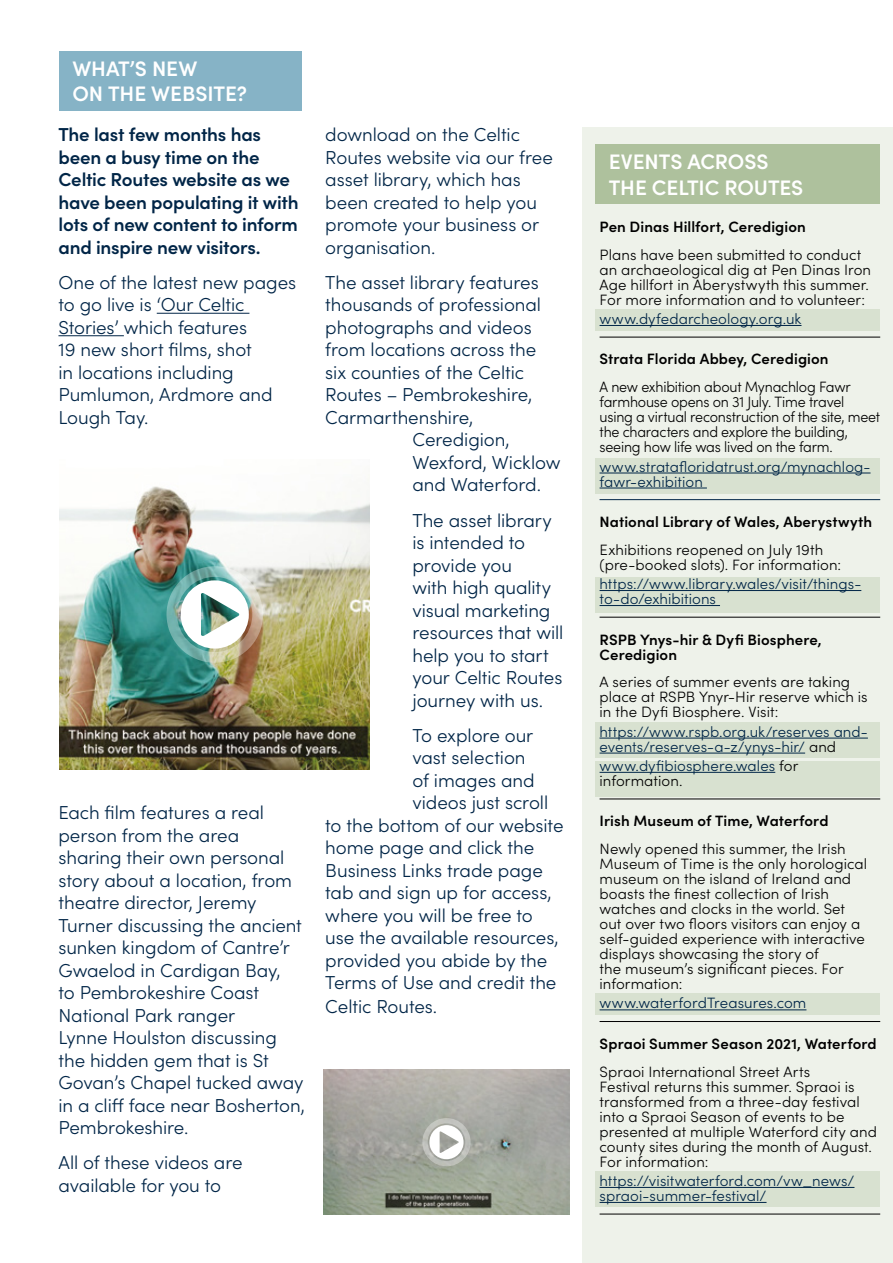
<style>
.page{position:relative;width:893px;height:1263px;background:#fff}
.page>*{position:absolute;margin:0;border:0;box-sizing:border-box;transform-origin:0 0}
.t1{font:600 21px/25.2px "Sofia Pro";letter-spacing:-.005em;color:#fff}
.t2{font:300 18.75px/22.5px "Sofia Pro";letter-spacing:-.005em;color:#002547}
.t3{font:600 18.75px/22.5px "Sofia Pro";letter-spacing:-.01em;color:#002547}
.t4{font:300 15px/15px "Sofia Pro";letter-spacing:.005em;color:#000}
.t5{font:300 15px/15px "Sofia Pro";letter-spacing:.005em;color:#002547}
.t6{font:600 15px/15px "Sofia Pro";letter-spacing:.005em;color:#000}
.t7{font:300 15px/15px "Sofia Pro";letter-spacing:-.015em;color:#000;scale:.95 1}
.s1{color:#000}
</style>
<div class="page">
<div style="left:583px;top:128px;width:310px;height:1135px;background:#eef2ea"></div>
<div style="left:60px;top:51px;width:242px;height:60px;background:#86b3c6"></div>
<hr style="left:157px;top:313px;width:92px;height:1px;background:#002547">
<hr style="left:58px;top:335px;width:66px;height:1px;background:#002547">
<div style="left:595px;top:145px;width:285px;height:59px;background:#aec19d"></div>
<div style="left:595px;top:309px;width:285px;height:21px;background:#d8e1d0"></div>
<div style="left:595px;top:993px;width:285px;height:21px;background:#d8e1d0"></div>
<div style="left:595px;top:458px;width:285px;height:36px;background:#d8e1d0"></div>
<div style="left:595px;top:577px;width:285px;height:36px;background:#d8e1d0"></div>
<div style="left:595px;top:722px;width:285px;height:35px;background:#d8e1d0"></div>
<div style="left:595px;top:761px;width:285px;height:35px;background:#d8e1d0"></div>
<div style="left:595px;top:1171px;width:285px;height:36px;background:#d8e1d0"></div>
<hr style="left:600px;top:337px;width:280px;height:1px;background:#000">
<hr style="left:600px;top:325px;width:201px;height:1px;background:#002547">
<hr style="left:600px;top:473px;width:270px;height:1px;background:#002547">
<hr style="left:600px;top:499px;width:280px;height:1px;background:#002547">
<hr style="left:600px;top:488px;width:107px;height:1px;background:#002547">
<hr style="left:600px;top:590px;width:261px;height:1px;background:#002547">
<hr style="left:600px;top:617px;width:280px;height:1px;background:#000">
<hr style="left:600px;top:605px;width:120px;height:1px;background:#002547">
<hr style="left:600px;top:738px;width:268px;height:1px;background:#002547">
<hr style="left:600px;top:753px;width:205px;height:1px;background:#002547">
<hr style="left:600px;top:772px;width:175px;height:1px;background:#002547">
<hr style="left:600px;top:798px;width:280px;height:1px;background:#000">
<hr style="left:600px;top:1021px;width:280px;height:1px;background:#000">
<hr style="left:600px;top:1009px;width:206px;height:1px;background:#002547">
<hr style="left:600px;top:1187px;width:254px;height:1px;background:#002547">
<hr style="left:600px;top:1214px;width:280px;height:1px;background:#000">
<hr style="left:600px;top:1202px;width:166px;height:1px;background:#002547">
<img style="left:60px;top:479px;width:310px;height:291px">
<img style="left:323px;top:1070px;width:247px;height:144px">
<img style="left:166px;top:566px;width:97px;height:97px">
<svg style="left:422px;top:1118px;width:49px;height:48px"></svg>
<p class="t1" style="left:72px;top:54px;width:176px">WHAT’S NEW<br>ON THE WEBSITE?</p>
<p class="t3" style="left:58px;top:122px;width:242px">The last few months has been a busy time on the<br>Celtic Routes website as we have been populating it with lots of new content to inform and inspire new visitors.</p>
<p class="t2" style="left:58px;top:270px;width:239px">One of the latest new pages to go live is ‘Our Celtic<br>Stories’ which features<br>19 new short films, shot<br>in locations including<br>Pumlumon, Ardmore and<br>Lough Tay.</p>
<p class="t2" style="left:58px;top:800px;width:248px">Each film features a real person from the area sharing their own personal story about a location, from theatre director, Jeremy<br>Turner discussing the ancient sunken kingdom of Cantre’r<br>Gwaelod in Cardigan Bay,<br>to Pembrokeshire Coast<br>National Park ranger<br>Lynne Houlston discussing the hidden gem that is St<br>Govan’s Chapel tucked away in a cliff face near Bosherton,<br>Pembrokeshire.</p>
<p class="t2" style="left:58px;top:1150px;width:186px">All of these videos are available for you to</p>
<p class="t2" style="left:325px;top:122px;width:229px">download on the Celtic<br>Routes website via our free asset library, which has been created to help you promote your business or organisation.</p>
<p class="t2" style="left:325px;top:270px;width:215px">The asset library features</p>
<p class="t2" style="left:325px;top:292px;width:217px">thousands of professional</p>
<p class="t2" style="left:325px;top:315px;width:208px">photographs and videos</p>
<p class="t2" style="left:325px;top:337px;width:212px">from locations across the</p>
<p class="t2" style="left:325px;top:360px;width:200px">six counties of the Celtic</p>
<p class="t2" style="left:325px;top:382px;width:209px">Routes – Pembrokeshire,</p>
<p class="t2" style="left:325px;top:405px;width:150px">Carmarthenshire,</p>
<p class="t2" style="left:412px;top:427px;width:99px">Ceredigion,</p>
<p class="t2" style="left:412px;top:450px;width:150px">Wexford, Wicklow</p>
<p class="t2" style="left:412px;top:472px;width:130px">and Waterford.</p>
<p class="t2" style="left:412px;top:508px;width:153px">The asset library is intended to provide you<br>with high quality visual marketing resources that will help you to start your Celtic Routes journey with us.</p>
<p class="t2" style="left:412px;top:723px;width:122px">To explore our</p>
<p class="t2" style="left:412px;top:745px;width:115px">vast selection</p>
<p class="t2" style="left:412px;top:768px;width:124px">of images and</p>
<p class="t2" style="left:412px;top:790px;width:137px">videos just scroll</p>
<p class="t2" style="left:325px;top:813px;width:240px">to the bottom of our website</p>
<p class="t2" style="left:325px;top:835px;width:210px">home page and click the</p>
<p class="t2" style="left:325px;top:858px;width:219px">Business Links trade page</p>
<p class="t2" style="left:325px;top:880px;width:228px">tab and sign up for access,</p>
<p class="t2" style="left:325px;top:903px;width:209px">where you will be free to</p>
<p class="t2" style="left:325px;top:925px;width:235px">use the available resources,</p>
<p class="t2" style="left:325px;top:948px;width:224px">provided you abide by the</p>
<p class="t2" style="left:325px;top:970px;width:233px">Terms of Use and credit the</p>
<p class="t2" style="left:325px;top:994px;width:113px">Celtic Routes.</p>
<p class="t1" style="left:609px;top:148px;width:196px">EVENTS ACROSS<br>THE CELTIC ROUTES</p>
<p class="t6" style="left:600px;top:218px;width:208px">Pen Dinas Hillfort, Ceredigion</p>
<p class="t4" style="left:600px;top:246px;width:273px">Plans have been submitted to conduct an archaeological dig at Pen Dinas Iron Age hillfort in Aberystwyth this summer.<br>For more information and to volunteer:</p>
<p class="t5" style="left:600px;top:310px;width:203px">www.dyfedarcheology.org.uk</p>
<p class="t6" style="left:600px;top:351px;width:230px">Strata Florida Abbey, Ceredigion</p>
<p class="t7" style="left:600px;top:379px;width:297px">A new exhibition about Mynachlog Fawr farmhouse opens on 31 July. Time travel using a virtual reconstruction of the site, meet the characters and explore the building, seeing how life was lived on the farm.</p>
<p class="t5" style="left:600px;top:458px;width:272px">www.stratafloridatrust.org/mynachlog&shy;fawr-exhibition</p>
<p class="t6" style="left:600px;top:513px;width:274px">National Library of Wales, Aberystwyth</p>
<p class="t4" style="left:600px;top:541px;width:243px">Exhibitions reopened on July 19th (pre-booked slots). For information:</p>
<p class="t5" style="left:600px;top:575px;width:263px">https://www.library.wales/visit/things&shy;to-do/exhibitions</p>
<p class="t6" style="left:600px;top:631px;width:224px">RSPB Ynys-hir &amp; Dyfi Biosphere,<br>Ceredigion</p>
<p class="t4" style="left:600px;top:674px;width:270px">A series of summer events are taking place at RSPB Ynyr-Hir reserve which is in the Dyfi Biosphere. Visit:</p>
<p class="t5" style="left:600px;top:723px;width:270px">https://www.rspb.org.uk/reserves and&shy;events/reserves-a-z/ynys-hir/ <span class="s1">and</span></p>
<p class="t5" style="left:600px;top:757px;width:200px">www.dyfibiosphere.wales <span class="s1">for information.</span></p>
<p class="t6" style="left:600px;top:812px;width:230px">Irish Museum of Time, Waterford</p>
<p class="t4" style="left:600px;top:840px;width:269px">Newly opened this summer, the Irish Museum of Time is the only horological museum on the island of Ireland and boasts the finest collection of Irish watches and clocks in the world. Set out over two floors visitors can enjoy a self-guided experience with interactive displays showcasing the story of<br>the museum’s significant pieces. For information:</p>
<p class="t5" style="left:600px;top:995px;width:208px">www.waterfordTreasures.com</p>
<p class="t6" style="left:600px;top:1035px;width:279px">Spraoi Summer Season 2021, Waterford</p>
<p class="t4" style="left:600px;top:1063px;width:279px">Spraoi International Street Arts<br>Festival returns this summer. Spraoi is transformed from a three-day festival into a Spraoi Season of events to be presented at multiple Waterford city and county sites during the month of August.<br>For information:</p>
<p class="t5" style="left:600px;top:1172px;width:256px">https://visitwaterford.com/vw_news/ spraoi-summer-festival/</p>
</div>
